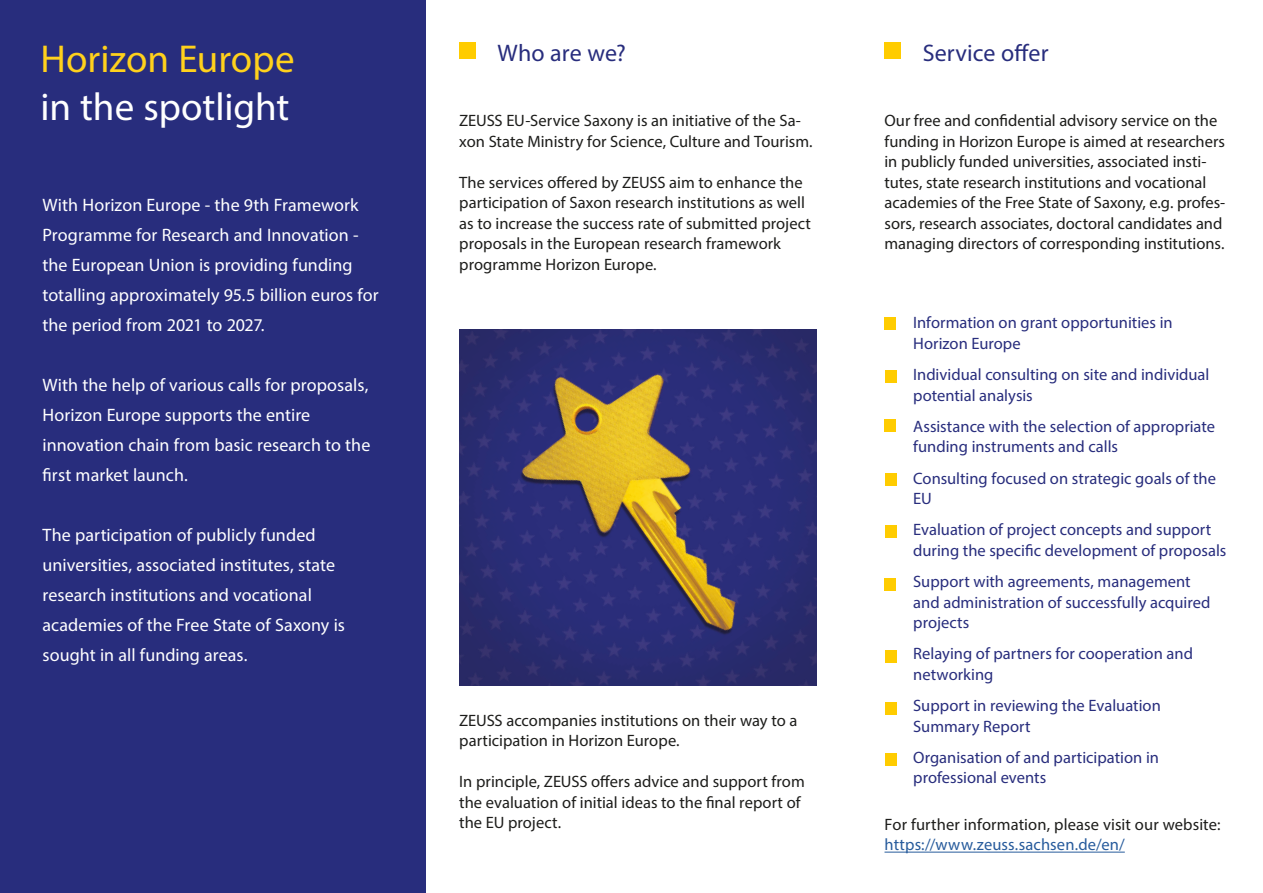
<style>
.page{position:relative;width:1263px;height:893px;background:#fff}
.page>*{position:absolute;margin:0;border:0;box-sizing:border-box;transform-origin:0 0}
.t1{font:39px "Myriad Pro";letter-spacing:-.005em;color:#fff}
.t2{font:39px "Myriad Pro";color:#ffd11c}
.t3{font:24px "Myriad Pro";letter-spacing:.005em;color:#282d7d}
.t4{font:18px/30px "Myriad Pro";color:#fff}
.txt_leistungsangebot{font:16.5px/20.5px "Myriad Pro";color:#1d1d1b}
.t5{font:16.5px/20.5px "Myriad Pro";color:#282d7d}
.s1{color:#275b9c}
</style>
<div class="page">
<div style="left:0;top:0;width:425px;height:893px;background:#282d7d"></div>
<hr style="left:884px;top:852px;width:241px;height:1px;background:#275b9c">
<div style="left:459px;top:43px;width:17px;height:16px;background:#fc0"></div>
<img style="left:459px;top:330px;width:357px;height:355px">
<div style="left:884px;top:317px;width:12px;height:13px;background:#fc0"></div>
<div style="left:885px;top:370px;width:11px;height:13px;background:#fc0"></div>
<div style="left:884px;top:419px;width:12px;height:13px;background:#fc0"></div>
<div style="left:885px;top:473px;width:11px;height:13px;background:#fc0"></div>
<div style="left:885px;top:525px;width:11px;height:13px;background:#fc0"></div>
<div style="left:884px;top:578px;width:12px;height:13px;background:#fc0"></div>
<div style="left:885px;top:753px;width:11px;height:12px;background:#fc0"></div>
<div style="left:885px;top:702px;width:11px;height:12px;background:#fc0"></div>
<div style="left:884px;top:43px;width:17px;height:16px;background:#fc0"></div>
<div style="left:885px;top:650px;width:11px;height:13px;background:#fc0"></div>
<p class="t2" style="left:40px;top:35px;width:256px">Horizon Europe</p>
<p class="t3" style="left:497px;top:38px;width:130px">Who are we?</p>
<p class="t1" style="left:40px;top:83px;width:250px">in the spotlight</p>
<p class="txt_leistungsangebot" style="left:459px;top:110px;width:355px">ZEUSS EU-Service Saxony is an initiative of the Sa&shy;xon State Ministry for Science, Culture and Tourism.</p>
<p class="txt_leistungsangebot" style="left:459px;top:172px;width:353px">The services offered by ZEUSS aim to enhance the participation of Saxon research institutions as well as to increase the success rate of submitted project proposals in the European research framework programme Horizon Europe.</p>
<p class="t4" style="left:43px;top:190px;width:338px">With Horizon Europe - the 9th Framework Programme for Research and Innovation - the European Union is providing funding totalling approximately 95.5 billion euros for the period from 2021 to 2027.</p>
<p class="t4" style="left:43px;top:370px;width:329px">With the help of various calls for proposals, Horizon Europe supports the entire innovation chain from basic research to the first market launch.</p>
<p class="t4" style="left:43px;top:520px;width:304px">The participation of publicly funded universities, associated institutes, state research institutions and vocational academies of the Free State of Saxony is sought in all funding areas.</p>
<p class="txt_leistungsangebot" style="left:459px;top:709px;width:340px">ZEUSS accompanies institutions on their way to a participation in Horizon Europe.</p>
<p class="txt_leistungsangebot" style="left:459px;top:771px;width:347px">In principle, ZEUSS offers advice and support from the evaluation of initial ideas to the final report of the EU project.</p>
<p class="t3" style="left:923px;top:38px;width:127px">Service offer</p>
<p class="txt_leistungsangebot" style="left:884px;top:110px;width:342px">Our free and confidential advisory service on the funding in Horizon Europe is aimed at researchers in publicly funded universities, associated insti&shy;tutes, state research institutions and vocational academies of the Free State of Saxony, e.g. profes&shy;sors, research associates, doctoral candidates and managing directors of corresponding institutions.</p>
<p class="t5" style="left:913px;top:312px;width:261px">Information on grant opportunities in<br>Horizon Europe</p>
<p class="t5" style="left:913px;top:364px;width:298px">Individual consulting on site and individual potential analysis</p>
<p class="t5" style="left:913px;top:416px;width:303px">Assistance with the selection of appropriate funding instruments and calls</p>
<p class="t5" style="left:913px;top:468px;width:304px">Consulting focused on strategic goals of the<br>EU</p>
<p class="t5" style="left:913px;top:519px;width:315px">Evaluation of project concepts and support during the specific development of proposals</p>
<p class="t5" style="left:913px;top:571px;width:299px">Support with agreements, management and administration of successfully acquired projects</p>
<p class="t5" style="left:913px;top:643px;width:281px">Relaying of partners for cooperation and networking</p>
<p class="t5" style="left:913px;top:695px;width:249px">Support in reviewing the Evaluation<br>Summary Report</p>
<p class="t5" style="left:913px;top:747px;width:247px">Organisation of and participation in professional events</p>
<p class="txt_leistungsangebot" style="left:884px;top:814px;width:337px">For further information, please visit our website: <span class="s1">https://www.zeuss.sachsen.de/en/</span></p>
</div>
